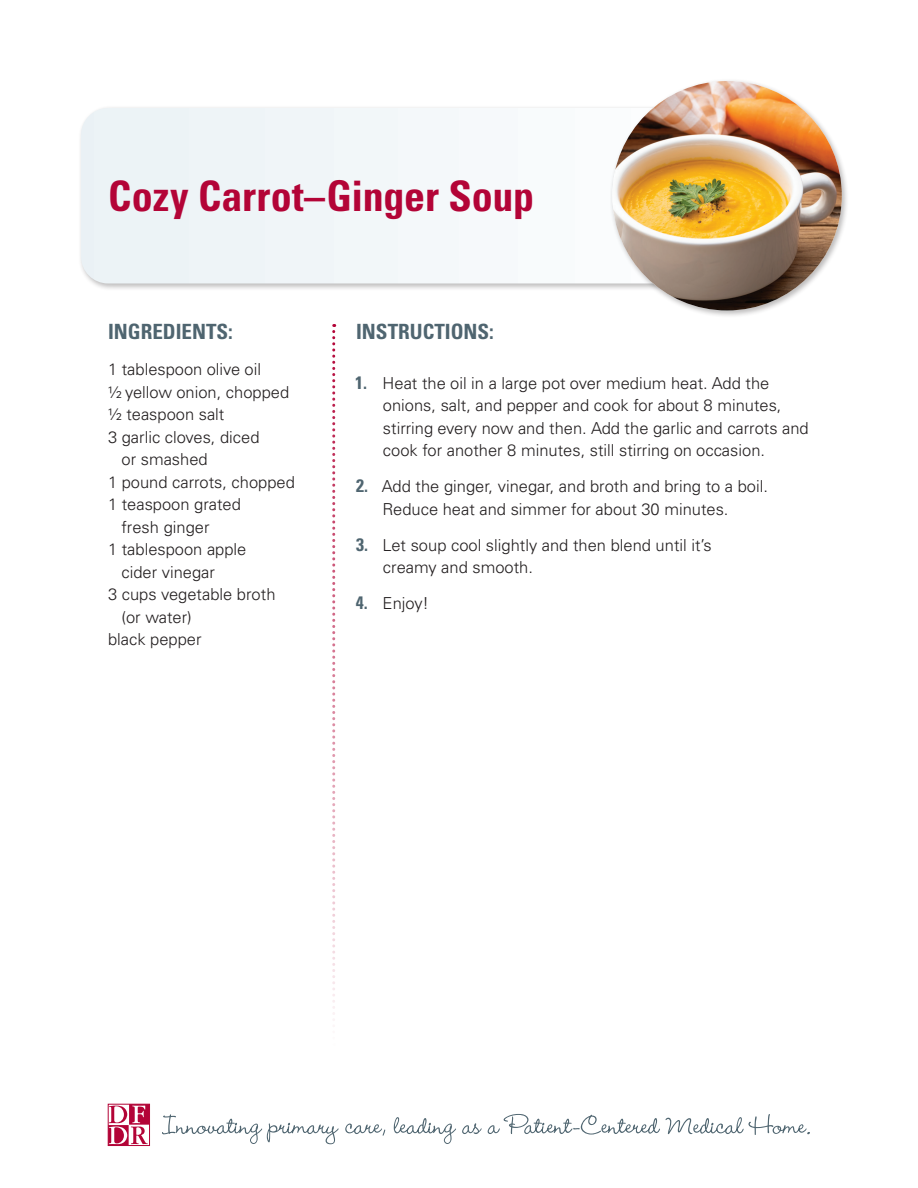
<style>
.page{position:relative;width:918px;height:1188px;background:#fff}
.page>*{position:absolute;margin:0;border:0;box-sizing:border-box;transform-origin:0 0}
.t1{font:700 condensed 42px "Univers LT Pro";color:#b30437}
.t2{font:700 condensed 21px "Univers LT Pro";color:#4f6570}
.t3{font:300 16.5px/22.5px "Univers LT Pro 45";color:#231f20}
.s1{font-family:"Univers LT Pro";font-weight:700;font-stretch:condensed;font-size:18px;color:#4f6570}
</style>
<div class="page">
<div style="left:78px;top:105px;width:636px;height:186px;background:#231f20;opacity:.3"></div>
<div style="left:81px;top:108px;width:529px;height:176px;background:#f2f7f9"></div>
<svg style="left:108px;top:1104px;width:42px;height:42px"></svg>
<svg style="left:162px;top:1114px;width:648px;height:30px"></svg>
<svg style="left:332px;top:324px;width:3px;height:697px"></svg>
<div style="left:610px;top:78px;width:239px;height:240px;background:#231f20;opacity:.3"></div>
<img style="left:612px;top:81px;width:230px;height:229px;border-radius:115px">
<h1 class="t1" style="left:108px;top:170px;width:427px">Cozy Carrot–Ginger Soup</h1>
<p class="t2" style="left:108px;top:319px;width:126px">INGREDIENTS:</p>
<p class="t3" style="left:108px;top:358px;width:155px">1 tablespoon olive oil</p>
<p class="t3" style="left:108px;top:380px;width:183px">½ yellow onion, chopped</p>
<p class="t3" style="left:108px;top:403px;width:118px">½ teaspoon salt</p>
<p class="t3" style="left:108px;top:425px;width:153px">3 garlic cloves, diced</p>
<p class="t3" style="left:121px;top:448px;width:88px">or smashed</p>
<p class="t3" style="left:108px;top:470px;width:188px">1 pound carrots, chopped</p>
<p class="t3" style="left:108px;top:493px;width:134px">1 teaspoon grated</p>
<p class="t3" style="left:121px;top:515px;width:90px">fresh ginger</p>
<p class="t3" style="left:108px;top:538px;width:140px">1 tablespoon apple</p>
<p class="t3" style="left:121px;top:560px;width:95px">cider vinegar</p>
<p class="t3" style="left:108px;top:583px;width:169px">3 cups vegetable broth</p>
<p class="t3" style="left:121px;top:605px;width:72px">(or water)</p>
<p class="t3" style="left:108px;top:628px;width:95px">black pepper</p>
<p class="t2" style="left:356px;top:319px;width:139px">INSTRUCTIONS:</p>
<p class="t3" style="left:383px;top:371px;width:427px;text-indent:-28px"><span class="s1">1.</span> Heat the oil in a large pot over medium heat. Add the onions, salt, and pepper and cook for about 8 minutes, stirring every now and then. Add the garlic and carrots and cook for another 8 minutes, still stirring on occasion.</p>
<p class="t3" style="left:383px;top:475px;width:387px;text-indent:-26px"><span class="s1">2.</span> Add the ginger, vinegar, and broth and bring to a boil.<br>Reduce heat and simmer for about 30 minutes.</p>
<p class="t3" style="left:383px;top:533px;width:330px;text-indent:-27px"><span class="s1">3.</span> Let soup cool slightly and then blend until it’s creamy and smooth.</p>
<p class="t3" style="left:356px;top:592px;width:75px"><span class="s1">4.</span> Enjoy!</p>
</div>
